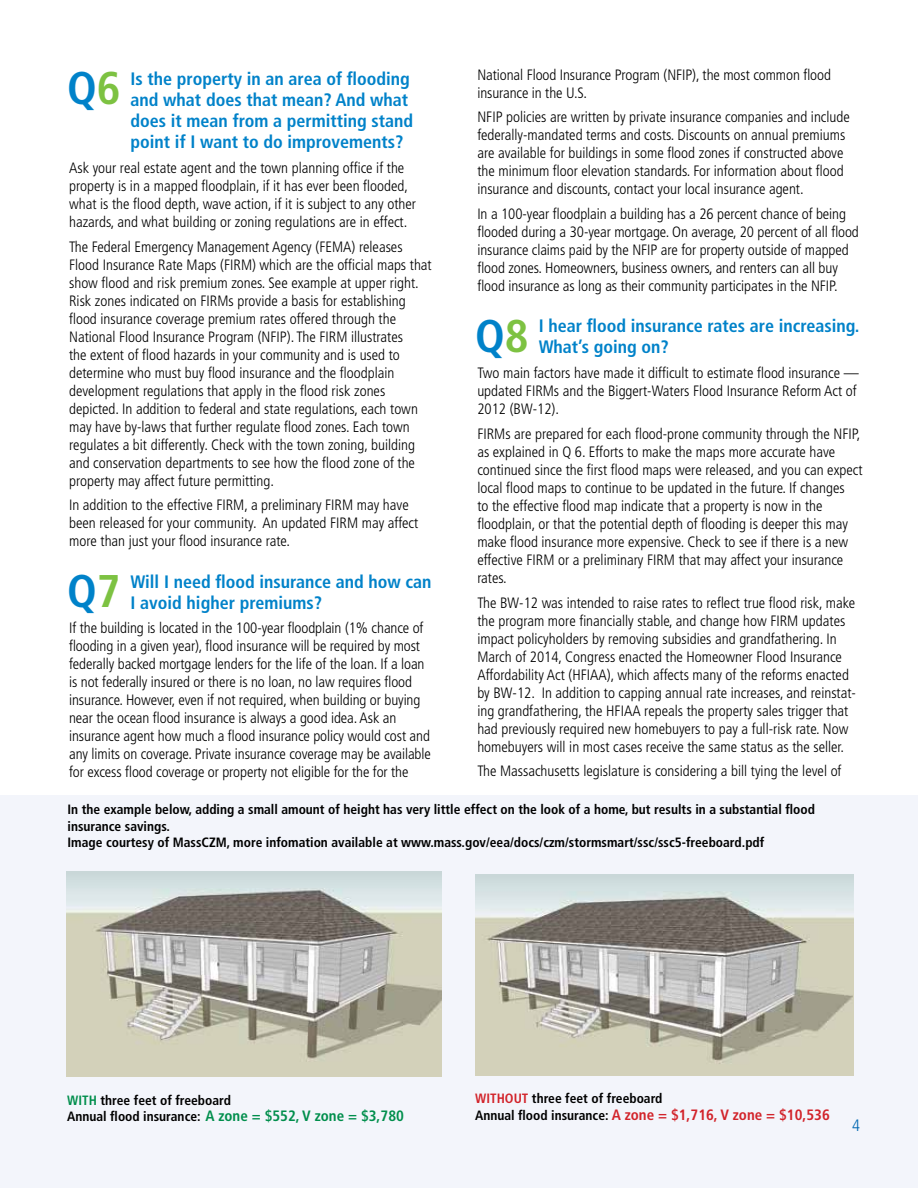
<style>
.page{position:relative;width:918px;height:1188px;background:#fff}
.page>*{position:absolute;margin:0;border:0;box-sizing:border-box;transform-origin:0 0}
.t1{font:700 condensed 45.75px "Frutiger";color:#0082c9}
.t2{font:700 condensed 18px/21px "Frutiger";color:#0082c9}
.t3{font:300 condensed 16.5px "Frutiger";color:#0067b1}
.t4{font:300 condensed 15px/18px "Frutiger";color:#000}
.t5{font:700 condensed 15px "Frutiger";color:#d2232a}
.t6{font:700 condensed 15px "Frutiger";color:#008e4c}
.t7{font:700 condensed 13.5px/16.2px "Frutiger";color:#000}
.s1{color:#7dc242}
.s2{color:#008e4c}
.s3{font-size:13.5px;color:#000}
.s4{color:#d2232a}
</style>
<div class="page">
<div style="left:0;top:795px;width:918px;height:393px;background:#f3f5fb"></div>
<img style="left:66px;top:872px;width:376px;height:204px">
<img style="left:475px;top:874px;width:378px;height:201px">
<h1 class="t1" style="left:67px;top:61px;width:55px">Q<span class="s1">6</span></h1>
<p class="t2" style="left:131px;top:68px;width:284px">Is the property in an area of flooding and what does that mean? And what does it mean from a permitting stand point if I want to do improvements?</p>
<p class="t4" style="left:69px;top:159px;width:348px">Ask your real estate agent and the town planning office if the property is in a mapped floodplain, if it has ever been flooded, what is the flood depth, wave action, if it is subject to any other hazards, and what building or zoning regulations are in effect.</p>
<p class="t4" style="left:69px;top:238px;width:364px">The Federal Emergency Management Agency (FEMA) releases Flood Insurance Rate Maps (FIRM) which are the official maps that show flood and risk premium zones. See example at upper right.<br>Risk zones indicated on FIRMs provide a basis for establishing flood insurance coverage premium rates offered through the National Flood Insurance Program (NFIP). The FIRM illustrates<br>the extent of flood hazards in your community and is used to determine who must buy flood insurance and the floodplain development regulations that apply in the flood risk zones depicted. In addition to federal and state regulations, each town may have by-laws that further regulate flood zones. Each town regulates a bit differently. Check with the town zoning, building and conservation departments to see how the flood zone of the property may affect future permitting.</p>
<p class="t4" style="left:69px;top:496px;width:351px">In addition to the effective FIRM, a preliminary FIRM may have been released for your community. An updated FIRM may affect more than just your flood insurance rate.</p>
<h1 class="t1" style="left:67px;top:564px;width:55px">Q<span class="s1">7</span></h1>
<p class="t2" style="left:131px;top:571px;width:303px">Will I need flood insurance and how can<br>I avoid higher premiums?</p>
<p class="t4" style="left:69px;top:619px;width:363px">If the building is located in the 100-year floodplain (1% chance of flooding in a given year), flood insurance will be required by most federally backed mortgage lenders for the life of the loan. If a loan is not federally insured or there is no loan, no law requires flood insurance. However, even if not required, when building or buying near the ocean flood insurance is always a good idea. Ask an insurance agent how much a flood insurance policy would cost and any limits on coverage. Private insurance coverage may be available for excess flood coverage or property not eligible for the for the</p>
<p class="t4" style="left:477px;top:66px;width:355px">National Flood Insurance Program (NFIP), the most common flood insurance in the U.S.</p>
<p class="t4" style="left:477px;top:108px;width:374px">NFIP policies are written by private insurance companies and include federally-mandated terms and costs. Discounts on annual premiums are available for buildings in some flood zones if constructed above the minimum floor elevation standards. For information about flood insurance and discounts, contact your local insurance agent.</p>
<p class="t4" style="left:477px;top:205px;width:383px">In a 100-year floodplain a building has a 26 percent chance of being flooded during a 30-year mortgage. On average, 20 percent of all flood insurance claims paid by the NFIP are for property outside of mapped flood zones. Homeowners, business owners, and renters can all buy flood insurance as long as their community participates in the NFIP.</p>
<h1 class="t1" style="left:475px;top:309px;width:55px">Q<span class="s1">8</span></h1>
<p class="t2" style="left:539px;top:316px;width:322px">I hear flood insurance rates are increasing.<br>What’s going on?</p>
<p class="t4" style="left:477px;top:364px;width:383px">Two main factors have made it difficult to estimate flood insurance — updated FIRMs and the Biggert-Waters Flood Insurance Reform Act of<br>2012 (BW-12).</p>
<p class="t4" style="left:477px;top:425px;width:387px">FIRMs are prepared for each flood-prone community through the NFIP, as explained in Q 6. Efforts to make the maps more accurate have continued since the first flood maps were released, and you can expect local flood maps to continue to be updated in the future. If changes<br>to the effective flood map indicate that a property is now in the floodplain, or that the potential depth of flooding is deeper this may make flood insurance more expensive. Check to see if there is a new effective FIRM or a preliminary FIRM that may affect your insurance rates.</p>
<p class="t4" style="left:477px;top:594px;width:380px">The BW-12 was intended to raise rates to reflect true flood risk, make the program more financially stable, and change how FIRM updates impact policyholders by removing subsidies and grandfathering. In March of 2014, Congress enacted the Homeowner Flood Insurance Affordability Act (HFIAA), which affects many of the reforms enacted by BW-12. In addition to capping annual rate increases, and reinstat&shy;ing grandfathering, the HFIAA repeals the property sales trigger that had previously required new homebuyers to pay a full-risk rate. Now homebuyers will in most cases receive the same status as the seller.</p>
<p class="t4" style="left:477px;top:762px;width:366px">The Massachusetts legislature is considering a bill tying the level of</p>
<p class="t7" style="left:68px;top:802px;width:749px">In the example below, adding a small amount of height has very little effect on the look of a home, but results in a substantial flood insurance savings.<br>Image courtesy of MassCZM, more infomation available at www.mass.gov/eea/docs/czm/stormsmart/ssc/ssc5-freeboard.pdf</p>
<p class="t7" style="left:67px;top:1092px;width:165px"><span class="s2">WITH</span> three feet of freeboard</p>
<p class="t6" style="left:67px;top:1107px;width:338px"><span class="s3">Annual flood insurance:</span> A zone = $552, V zone = $3,780</p>
<p class="t7" style="left:475px;top:1091px;width:189px"><span class="s4">WITHOUT</span> three feet of freeboard</p>
<p class="t5" style="left:475px;top:1106px;width:356px"><span class="s3">Annual flood insurance:</span> A zone = $1,716, V zone = $10,536</p>
<p class="t3" style="left:852px;top:1116px;width:9px">4</p>
</div>
